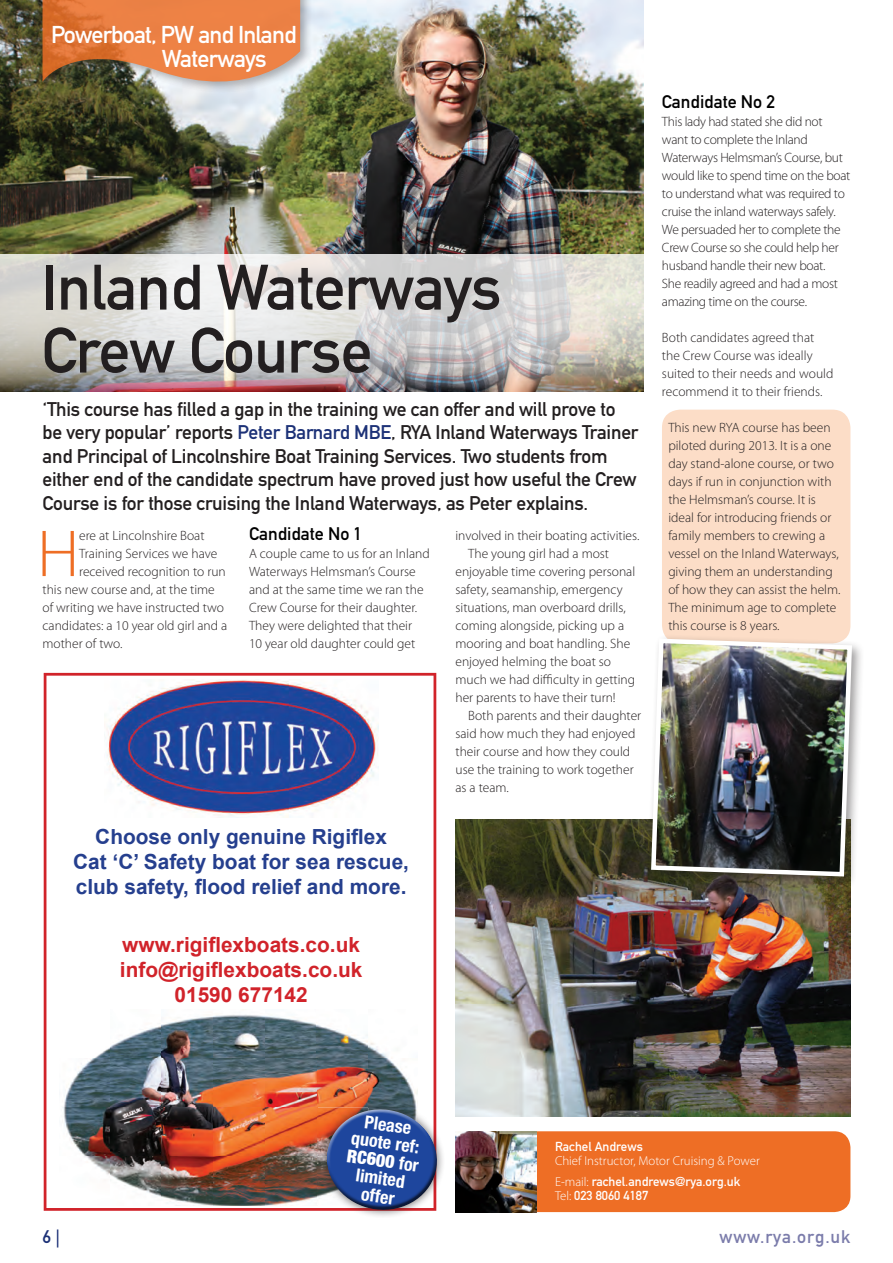
<style>
.page{position:relative;width:893px;height:1263px;background:#fff}
.page>*{position:absolute;margin:0;border:0;box-sizing:border-box;transform-origin:0 0}
.t1{font:300 66.9px "Myriad Pro";color:#ee6e25}
.t2{font:63px/63px "DIN Mittelschrift Std";letter-spacing:-.01em;color:#231f20}
.t3{font:24px/24px "DIN Mittelschrift Std";letter-spacing:-.035em;color:#fff}
.t4{font:700 20.85px/25px "Arial";color:#253f8e;text-align:center}
.t5{font:700 20.85px/25px "Arial";color:#d1232a;text-align:center}
.t6{font:19.5px/23.4px "DIN Mittelschrift Std";letter-spacing:-.01em;color:#231f20}
.t7{font:700 condensed 18px/18px "Helvetica Neue LT Std";color:#fff;text-align:center}
.t8{font:18px "DIN Mittelschrift Std";color:#000}
.t9{font:18px "DIN Mittelschrift Std";letter-spacing:.05em;color:#7b7cab}
.t10{font:18px "DIN Mittelschrift Std";color:#1c3177}
.t11{font:300 13.5px/18px "Myriad Pro";color:#231f20}
.t12{font:300 13.5px/18px "Myriad Pro";letter-spacing:-.025em;color:#231f20}
.t13{font:700 13.2px/13.8px "Formata";color:#fff;text-align:center;scale:.9 1}
.t14{font:12.9px/13.5px "DIN Mittelschrift Std";color:#fff}
.t15{font:300 12.9px "Myriad Pro";color:#fff}
.s1{color:#1c3177}
.s2{font-weight:900}
.s3{font-family:"Myriad Pro";font-weight:300}
.s4{font-family:"DIN Neuzeit Grotesk Std";font-weight:300}
</style>
<div class="page">
<img style="left:0;top:0;width:644px;height:254px">
<div style="left:39px;top:0;width:274px;height:94px;background:#231f20;opacity:.4"></div>
<svg style="left:43px;top:0;width:257px;height:97px;background:#d08353"></svg>
<div style="left:662px;top:410px;width:188px;height:233px;background:#fcddc7;border-radius:18px"></div>
<div style="left:455px;top:1131px;width:395px;height:81px;background:#ee6e25;border-radius:16px"></div>
<img style="left:455px;top:1131px;width:81px;height:81px">
<svg style="left:44px;top:673px;width:392px;height:538px"></svg>
<svg style="left:59px;top:679px;width:359px;height:531px"></svg>
<img style="left:104px;top:680px;width:274px;height:137px">
<img style="left:59px;top:1010px;width:359px;height:97px">
<img style="left:59px;top:1107px;width:258px;height:98px">
<div style="left:317px;top:1100px;width:128px;height:118px;background:#231f20;opacity:.7"></div>
<svg style="left:321px;top:1100px;width:124px;height:118px"></svg>
<img style="left:455px;top:820px;width:395px;height:296px">
<img style="left:0;top:254px;width:644px;height:137px">
<div style="left:646px;top:633px;width:218px;height:256px;background:#231f20;opacity:.45"></div>
<img style="left:649px;top:636px;width:205px;height:243px">
<h3 class="t3" style="left:162px;top:22px;width:136px;text-indent:-111px">Powerboat, PW and Inland<br>Waterways</h3>
<h2 class="t2" style="left:41px;top:256px;width:461px">Inland Waterways<br>Crew Course</h2>
<p class="t6" style="left:43px;top:398px;width:597px">‘This course has filled a gap in the training we can offer and will prove to be very popular’ reports <span class="s1">Peter Barnard MBE</span>, RYA Inland Waterways Trainer and Principal of Lincolnshire Boat Training Services. Two students from either end of the candidate spectrum have proved just how useful the Crew Course is for those cruising the Inland Waterways, as Peter explains.</p>
<p class="t11" style="left:455px;top:526px;width:185px">involved in their boating activities.</p>
<p class="t11" style="left:468px;top:544px;width:142px">The young girl had a most</p>
<p class="t11" style="left:455px;top:562px;width:181px">enjoyable time covering personal</p>
<p class="t11" style="left:455px;top:580px;width:169px">safety, seamanship, emergency</p>
<p class="t11" style="left:455px;top:598px;width:172px">situations, man overboard drills,</p>
<p class="t11" style="left:455px;top:616px;width:170px">coming alongside, picking up a</p>
<p class="t11" style="left:455px;top:634px;width:176px">mooring and boat handling. She</p>
<p class="t11" style="left:455px;top:652px;width:157px">enjoyed helming the boat so</p>
<p class="t11" style="left:455px;top:670px;width:181px">much we had difficulty in getting</p>
<p class="t11" style="left:455px;top:688px;width:162px">her parents to have their turn!</p>
<p class="t11" style="left:468px;top:706px;width:174px">Both parents and their daughter</p>
<p class="t11" style="left:455px;top:724px;width:181px">said how much they had enjoyed</p>
<p class="t11" style="left:455px;top:742px;width:176px">their course and how they could</p>
<p class="t11" style="left:455px;top:760px;width:180px">use the training to work together</p>
<p class="t11" style="left:455px;top:778px;width:55px">as a team.</p>
<h3 class="t8" style="left:249px;top:523px;width:115px">Candidate No 1</h3>
<p class="t11" style="left:249px;top:544px;width:182px">A couple came to us for an Inland<br>Waterways Helmsman’s Course and at the same time we ran the<br>Crew Course for their daughter.<br>They were delighted that their<br>10 year old daughter could get</p>
<h1 class="t1" style="left:37px;top:513px;width:44px">H</h1>
<p class="t11" style="left:79px;top:526px;width:127px">ere at Lincolnshire Boat</p>
<p class="t11" style="left:79px;top:544px;width:140px">Training Services we have</p>
<p class="t11" style="left:79px;top:562px;width:148px">received recognition to run</p>
<p class="t11" style="left:43px;top:580px;width:174px">this new course and, at the time</p>
<p class="t11" style="left:43px;top:598px;width:183px">of writing we have instructed two</p>
<p class="t11" style="left:43px;top:616px;width:186px">candidates: a 10 year old girl and a</p>
<p class="t11" style="left:43px;top:634px;width:82px">mother of two.</p>
<h3 class="t4" style="left:73px;top:824px;width:337px">Choose only genuine Rigiflex<br>Cat ‘C’ Safety boat for sea rescue, club safety, flood relief and more.</h3>
<h3 class="t5" style="left:120px;top:932px;width:244px">www.rigiflexboats.co.uk info@rigiflexboats.co.uk<br>01590 677142</h3>
<h3 class="t8" style="left:662px;top:91px;width:115px">Candidate No 2</h3>
<p class="t12" style="left:662px;top:112px;width:190px">This lady had stated she did not want to complete the Inland<br>Waterways Helmsman’s Course, but would like to spend time on the boat to understand what was required to cruise the inland waterways safely.<br>We persuaded her to complete the<br>Crew Course so she could help her husband handle their new boat.<br>She readily agreed and had a most amazing time on the course.</p>
<p class="t11" style="left:662px;top:328px;width:173px">Both candidates agreed that the Crew Course was ideally suited to their needs and would recommend it to their friends.</p>
<p class="t11" style="left:668px;top:418px;width:174px">This new RYA course has been piloted during 2013. It is a one day stand-alone course, or two days if run in conjunction with the Helmsman’s course. It is ideal for introducing friends or family members to crewing a vessel on the Inland Waterways, giving them an understanding of how they can assist the helm.<br>The minimum age to complete this course is 8 years.</p>
<h3 class="t7" style="left:353px;top:1110px;width:74px;rotate:8deg">Please quote ref:<br><span class="s2">RC600</span> for limited offer</h3>
<p class="t13" style="left:347px;top:1116px;width:94px;rotate:8deg">SPECIAL<br>BOAT SHOW<br>DISCOUNTS –<br>PLEASE QUOTE<br>REF YY913</p>
<p class="t14" style="left:555px;top:1140px;width:89px">Rachel Andrews</p>
<p class="t15" style="left:555px;top:1153px;width:206px">Chief Instructor, Motor Cruising &amp; Power</p>
<p class="t14" style="left:555px;top:1175px;width:187px"><span class="s3">E-mail:</span> rachel.andrews@rya.org.uk<br><span class="s3">Tel:</span> 023 8060 4187</p>
<h3 class="t10" style="left:43px;top:1226px;width:19px">6 <span class="s4">|</span></h3>
<h3 class="t9" style="left:719px;top:1226px;width:133px">www.rya.org.uk</h3>
</div>
